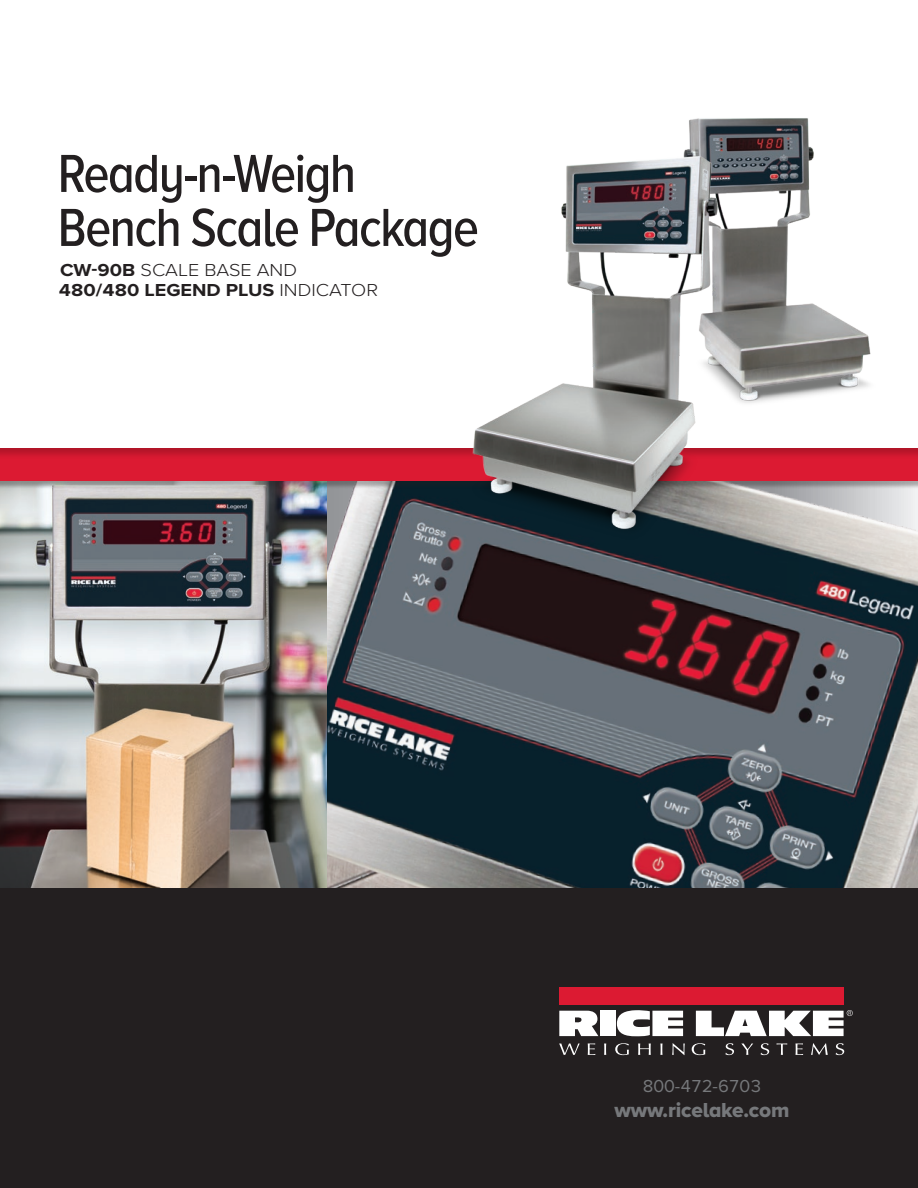
<style>
.page{position:relative;width:918px;height:1188px;background:#fff}
.page>*{position:absolute;margin:0;border:0;box-sizing:border-box;transform-origin:0 0}
.Product_Name__Light{font:500 55.5px/54px "Proxima Nova A Cond";letter-spacing:-.03em;color:#231f20}
.t1{font:21px "Proxima Nova A Extrabld";letter-spacing:-.01em;color:#76787b}
.Model_Description{font:700 18px/19.5px "Proxima Nova";color:#231f20;scale:1.1 1}
.t2{font:18px "Proxima Nova A";color:#76787b}
.s1{font-weight:300}
</style>
<div class="page">
<img style="left:326px;top:489px;width:592px;height:400px">
<img style="left:0;top:489px;width:326px;height:400px">
<div style="left:0;top:889px;width:918px;height:299px;background:#231f20"></div>
<div style="left:0;top:449px;width:918px;height:40px;background:#231f20;opacity:.35"></div>
<div style="left:0;top:448px;width:918px;height:36px;background:#231f20;opacity:.23"></div>
<div style="left:559px;top:987px;width:285px;height:18px;background:#dc1a32"></div>
<svg style="left:559px;top:1011px;width:39px;height:25px"></svg>
<div style="left:600px;top:1011px;width:15px;height:25px;background:#fff"></div>
<svg style="left:617px;top:1010px;width:66px;height:26px"></svg>
<svg style="left:559px;top:1043px;width:21px;height:12px"></svg>
<svg style="left:588px;top:1043px;width:7px;height:12px"></svg>
<svg style="left:604px;top:1043px;width:2px;height:12px"></svg>
<svg style="left:615px;top:1043px;width:14px;height:12px"></svg>
<svg style="left:638px;top:1043px;width:13px;height:12px"></svg>
<svg style="left:660px;top:1043px;width:3px;height:12px"></svg>
<svg style="left:672px;top:1043px;width:13px;height:12px"></svg>
<svg style="left:692px;top:1043px;width:13px;height:12px"></svg>
<svg style="left:725px;top:1043px;width:9px;height:12px"></svg>
<svg style="left:741px;top:1043px;width:12px;height:12px"></svg>
<svg style="left:761px;top:1043px;width:8px;height:12px"></svg>
<svg style="left:776px;top:1043px;width:11px;height:12px"></svg>
<svg style="left:796px;top:1043px;width:7px;height:12px"></svg>
<svg style="left:811px;top:1043px;width:17px;height:12px"></svg>
<svg style="left:836px;top:1043px;width:8px;height:12px"></svg>
<svg style="left:696px;top:1010px;width:157px;height:26px"></svg>
<img style="left:689px;top:118px;width:229px;height:331px">
<img style="left:466px;top:143px;width:274px;height:417px">
<p class="Product_Name__Light" style="left:58px;top:145px;width:423px">Ready-n-Weigh<br>Bench Scale Package</p>
<p class="Model_Description" style="left:59px;top:260px;width:292px">CW-90B <span class="s1">SCALE BASE AND<br></span>480/480 LEGEND PLUS <span class="s1">INDICATOR</span></p>
<p class="t2" style="left:643px;top:1073px;width:120px">800-472-6703</p>
<p class="t1" style="left:614px;top:1095px;width:177px">www.ricelake.com</p>
</div>
